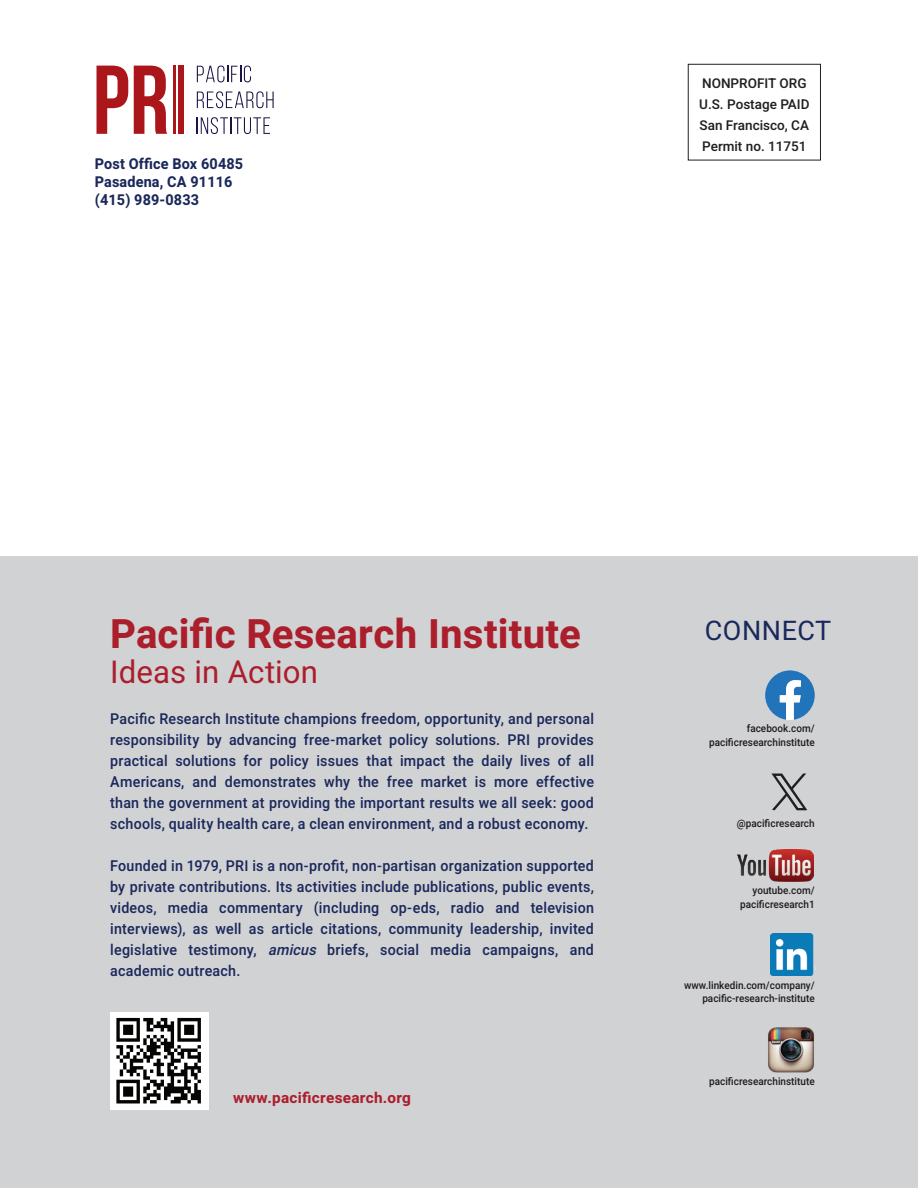
<style>
.page{position:relative;width:918px;height:1188px;background:#fff}
.page>*{position:absolute;margin:0;border:0;box-sizing:border-box;transform-origin:0 0}
.t1{font:700 40.5px "Heebo";letter-spacing:.005em;color:#ab1e2c}
.t2{font:31.5px "Heebo";letter-spacing:.005em;color:#ab1e2c}
.t3{font:27px "Heebo";letter-spacing:.02em;color:#1b285b}
.t4{font:500 15px/21px "Heebo";letter-spacing:.02em;color:#1b285b;text-align:justify;scale:.95 1}
.t5{font:700 15px/18px "Heebo";letter-spacing:.01em;color:#1b285a;scale:.96 1}
.t6{font:700 15px "Heebo";letter-spacing:.02em;color:#ab1e2c}
.t7{font:500 13.5px/21px "Heebo";color:#231f20}
.t8{font:500 10.5px/13.5px "Heebo";color:#231f20;text-align:right;scale:.95 1}
.s1{font-style:italic}
</style>
<div class="page">
<div style="left:0;top:557px;width:918px;height:631px;background:#d1d2d4"></div>
<svg style="left:765px;top:670px;width:50px;height:50px"></svg>
<svg style="left:772px;top:774px;width:35px;height:36px"></svg>
<img style="left:110px;top:1012px;width:99px;height:98px">
<div style="left:688px;top:64px;width:133px;height:96px;border:1px solid #231f20"></div>
<svg style="left:97px;top:66px;width:31px;height:68px"></svg>
<svg style="left:134px;top:66px;width:33px;height:68px"></svg>
<svg style="left:197px;top:66px;width:54px;height:16px"></svg>
<svg style="left:197px;top:91px;width:77px;height:17px"></svg>
<svg style="left:197px;top:117px;width:73px;height:17px"></svg>
<hr style="left:173px;top:66px;width:2px;height:68px;background:#ab161a">
<div style="left:178px;top:66px;width:6px;height:68px;background:#ab161a"></div>
<img style="left:737px;top:849px;width:77px;height:32px">
<img style="left:770px;top:933px;width:44px;height:43px">
<img style="left:768px;top:1027px;width:46px;height:46px">
<p class="t5" style="left:95px;top:155px;width:156px">Post Office Box 60485<br>Pasadena, CA 91116 (415) 989-0833</p>
<p class="t7" style="left:699px;top:72px;width:112px">NONPROFIT ORG<br>U.S. Postage PAID<br>San Francisco, CA<br>Permit no. 11751</p>
<h1 class="t1" style="left:110px;top:606px;width:472px">Pacific Research Institute</h1>
<h2 class="t2" style="left:110px;top:650px;width:209px">Ideas in Action</h2>
<p class="t4" style="left:110px;top:708px;width:511px">Pacific Research Institute champions freedom, opportunity, and personal responsibility by advancing free-market policy solutions. PRI provides practical solutions for policy issues that impact the daily lives of all Americans, and demonstrates why the free market is more effective than the government at providing the important results we all seek: good schools, quality health care, a clean environment, and a robust economy.</p>
<p class="t4" style="left:110px;top:855px;width:511px">Founded in 1979, PRI is a non-profit, non-partisan organization supported by private contributions. Its activities include publications, public events, videos, media commentary (including op-eds, radio and television interviews), as well as article citations, community leadership, invited legislative testimony, <span class="s1">amicus</span> briefs, social media campaigns, and academic outreach.</p>
<p class="t6" style="left:233px;top:1087px;width:179px">www.pacificresearch.org</p>
<h3 class="t3" style="left:705px;top:612px;width:128px">CONNECT</h3>
<p class="t8" style="left:709px;top:722px;width:113px">facebook.com/ pacificresearchinstitute</p>
<p class="t8" style="left:737px;top:816px;width:83px">@pacificresearch</p>
<p class="t8" style="left:740px;top:884px;width:80px">youtube.com/ pacificresearch1</p>
<p class="t8" style="left:684px;top:978px;width:139px">www.linkedin.com/company/ pacific-research-institute</p>
<p class="t8" style="left:709px;top:1074px;width:113px">pacificresearchinstitute</p>
</div>
